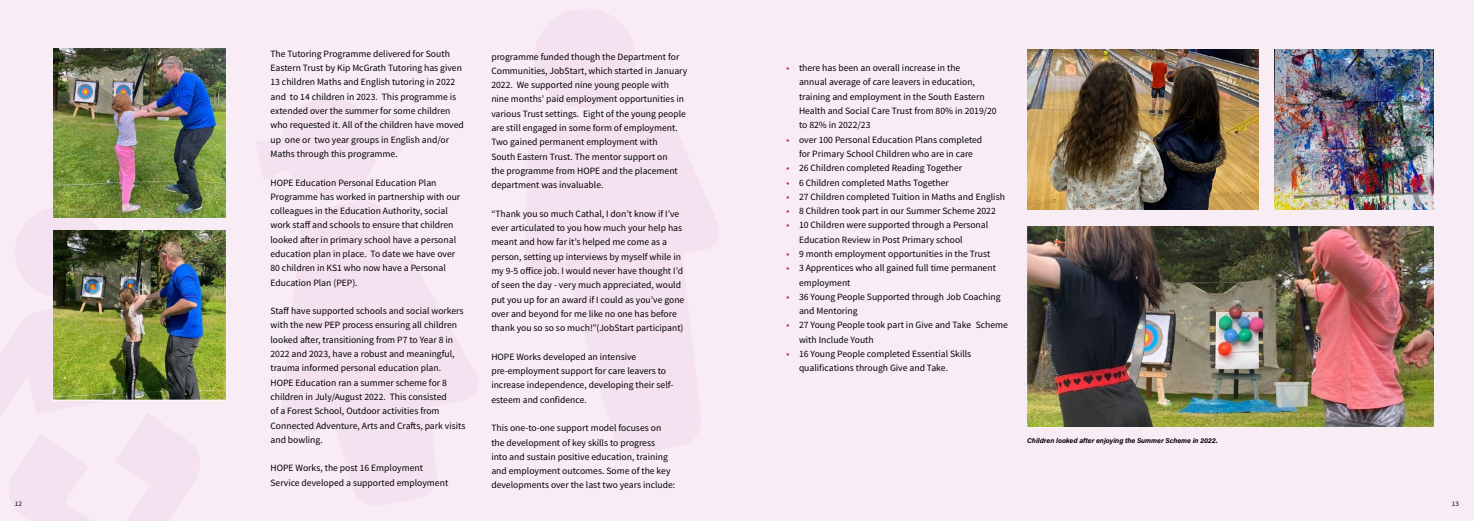
<style>
.page{position:relative;width:1474px;height:521px;background:#fff}
.page>*{position:absolute;margin:0;border:0;box-sizing:border-box;transform-origin:0 0}
.t1{font:9.62px/14.3px "Source Sans Pro";color:#000}
.t2{font:italic 700 7px "Acumin Pro";color:#000}
.t3{font:7px "Source Sans Pro";color:#000}
.s1{color:#c00880}
</style>
<div class="page">
<div style="left:737px;top:0;width:736px;height:521px;background:#f8ecf5"></div>
<div style="left:0;top:0;width:737px;height:521px;background:#f8ecf5"></div>
<svg style="left:53px;top:203px;width:173px;height:198px"></svg>
<img style="left:54px;top:48px;width:172px;height:170px">
<img style="left:54px;top:231px;width:172px;height:169px">
<img style="left:1027px;top:50px;width:231px;height:160px">
<img style="left:1274px;top:50px;width:158px;height:160px">
<img style="left:1027px;top:226px;width:405px;height:201px">
<p class="t1" style="left:270px;top:47px;width:195px">The Tutoring Programme delivered for South Eastern Trust by Kip McGrath Tutoring has given 13 children Maths and English tutoring in 2022 and to 14 children in 2023. This programme is extended over the summer for some children who requested it. All of the children have moved up one or two year groups in English and/or Maths through this programme.</p>
<p class="t1" style="left:270px;top:175px;width:191px">HOPE Education Personal Education Plan Programme has worked in partnership with our colleagues in the Education Authority, social work staff and schools to ensure that children looked after in primary school have a personal education plan in place. To date we have over 80 children in KS1 who now have a Personal Education Plan (PEP).</p>
<p class="t1" style="left:270px;top:304px;width:196px">Staff have supported schools and social workers with the new PEP process ensuring all children looked after, transitioning from P7 to Year 8 in 2022 and 2023, have a robust and meaningful, trauma informed personal education plan.<br>HOPE Education ran a summer scheme for 8 children in July/August 2022. This consisted<br>of a Forest School, Outdoor activities from Connected Adventure, Arts and Crafts, park visits and bowling.</p>
<p class="t1" style="left:270px;top:461px;width:179px">HOPE Works, the post 16 Employment<br>Service developed a supported employment</p>
<p class="t1" style="left:491px;top:49px;width:197px">programme funded though the Department for Communities, JobStart, which started in January 2022. We supported nine young people with nine months’ paid employment opportunities in various Trust settings. Eight of the young people are still engaged in some form of employment.<br>Two gained permanent employment with<br>South Eastern Trust. The mentor support on<br>the programme from HOPE and the placement department was invaluable.</p>
<p class="t1" style="left:491px;top:207px;width:194px">“Thank you so much Cathal, I don’t know if I’ve ever articulated to you how much your help has meant and how far it’s helped me come as a person, setting up interviews by myself while in my 9-5 office job. I would never have thought I’d of seen the day - very much appreciated, would put you up for an award if I could as you’ve gone over and beyond for me like no one has before thank you so so so much!”(JobStart participant)</p>
<p class="t1" style="left:491px;top:350px;width:184px">HOPE Works developed an intensive pre-employment support for care leavers to increase independence, developing their self&shy;esteem and confidence.</p>
<p class="t1" style="left:491px;top:421px;width:185px">This one-to-one support model focuses on the development of key skills to progress<br>into and sustain positive education, training and employment outcomes. Some of the key developments over the last two years include:</p>
<p class="t1" style="left:799px;top:61px;width:199px;text-indent:-12px"><span class="s1">•</span> there has been an overall increase in the<br>annual average of care leavers in education, training and employment in the South Eastern Health and Social Care Trust from 80% in 2019/20 to 82% in 2022/23</p>
<p class="t1" style="left:786px;top:132px;width:197px;text-align:center"><span class="s1">•</span> over 100 Personal Education Plans completed for Primary School Children who are in care</p>
<p class="t1" style="left:786px;top:161px;width:177px"><span class="s1">•</span> 26 Children completed Reading Together</p>
<p class="t1" style="left:786px;top:175px;width:164px"><span class="s1">•</span> 6 Children completed Maths Together</p>
<p class="t1" style="left:786px;top:190px;width:220px"><span class="s1">•</span> 27 Children completed Tuition in Maths and English</p>
<p class="t1" style="left:786px;top:204px;width:211px"><span class="s1">•</span> 8 Children took part in our Summer Scheme 2022</p>
<p class="t1" style="left:799px;top:218px;width:191px;text-indent:-12px"><span class="s1">•</span> 10 Children were supported through a Personal<br>Education Review in Post Primary school</p>
<p class="t1" style="left:786px;top:247px;width:205px"><span class="s1">•</span> 9 month employment opportunities in the Trust</p>
<p class="t1" style="left:799px;top:261px;width:198px;text-indent:-12px"><span class="s1">•</span> 3 Apprentices who all gained full time permanent employment</p>
<p class="t1" style="left:799px;top:290px;width:203px;text-indent:-12px"><span class="s1">•</span> 36 Young People Supported through Job Coaching and Mentoring</p>
<p class="t1" style="left:799px;top:318px;width:210px;text-indent:-12px"><span class="s1">•</span> 27 Young People took part in Give and Take Scheme with Include Youth</p>
<p class="t1" style="left:799px;top:347px;width:174px;text-indent:-12px"><span class="s1">•</span> 16 Young People completed Essential Skills qualifications through Give and Take.</p>
<p class="t2" style="left:1027px;top:435px;width:192px">Children looked after enjoying the Summer Scheme in 2022.</p>
<p class="t3" style="left:15px;top:499px;width:9px">12</p>
<p class="t3" style="left:1451px;top:499px;width:9px">13</p>
</div>
